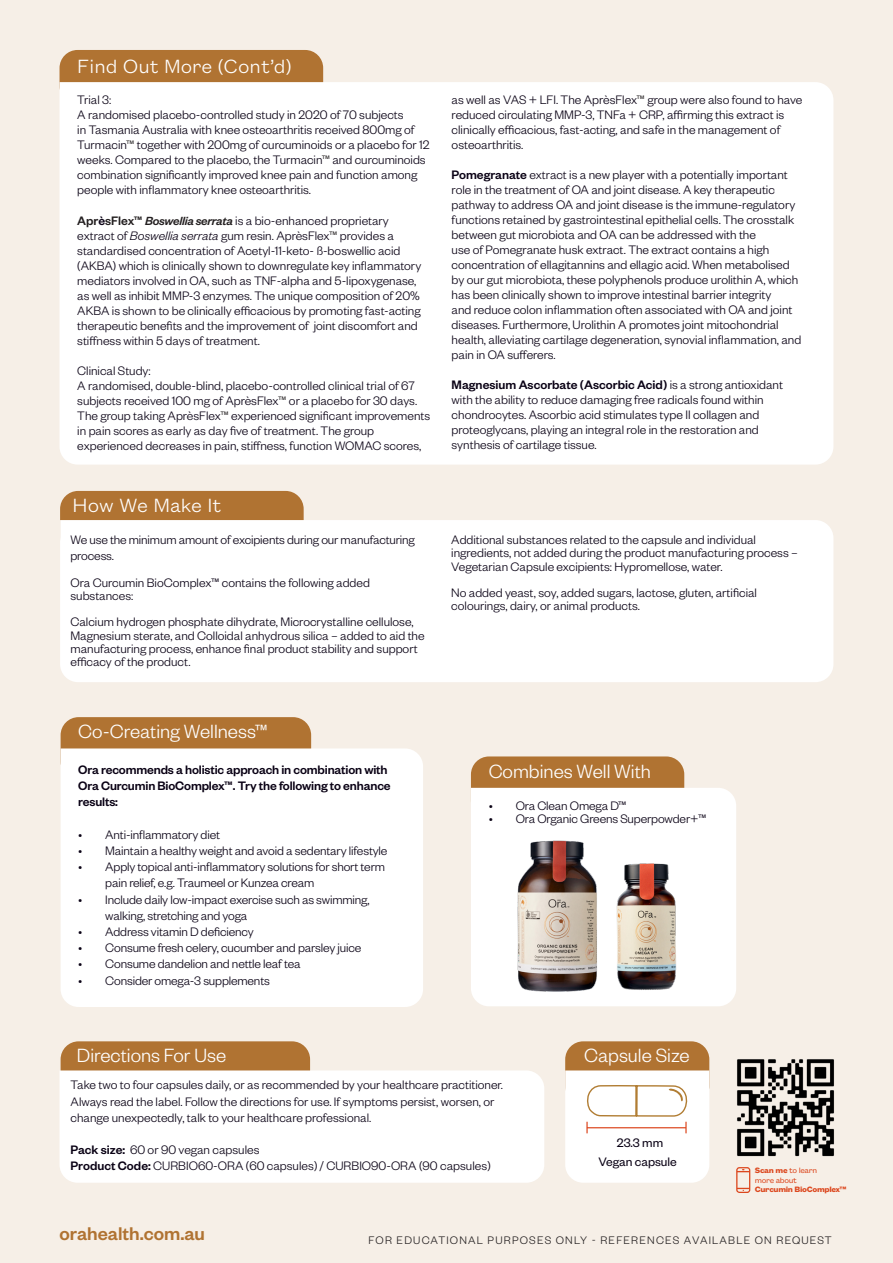
<style>
.page{position:relative;width:893px;height:1263px;background:#f6efe7}
.page>*{position:absolute;margin:0;border:0;box-sizing:border-box;transform-origin:0 0}
.t1{font:300 21px "Founders Grotesk";color:#fff}
.t2{font:300 21px "Founders Grotesk Text";color:#fff}
.t3{font:500 20.25px "Founders Grotesk";color:#b07332}
.t4{font:300 13.5px/15px "Founders Grotesk";color:#0a0215}
.t5{font:500 13.5px/16.2px "Founders Grotesk";letter-spacing:-.01em;color:#0a0215}
.t6{font:13.5px "Founders Grotesk";color:#0a0215}
.t7{font:300 12px "Founders Grotesk";letter-spacing:.1em;color:#231f20}
.t8{font:8.55px "Founders Grotesk Text";letter-spacing:-.04em;color:#dc471e}
.t9{font:700 8.55px "Founders Grotesk Text";letter-spacing:-.04em;color:#dc471e}
.s1{color:#231f20}
.s2{font-weight:500;color:#231f20}
.s3{font-weight:500}
.s4{font-weight:500;font-style:italic;font-size:12.9px;color:#231f20}
.s5{font-style:italic}
.s6{font-weight:700}
</style>
<div class="page">
<div style="left:60px;top:491px;width:244px;height:63px;background:#b07332;border-radius:18px"></div>
<div style="left:60px;top:520px;width:773px;height:162px;background:#fff"></div>
<div style="left:61px;top:1041px;width:249px;height:63px;background:#b07332;border-radius:18px"></div>
<div style="left:565px;top:1041px;width:144px;height:63px;background:#b07332;border-radius:18px"></div>
<div style="left:60px;top:1070px;width:484px;height:113px;background:#fff"></div>
<svg style="left:736px;top:1168px;width:14px;height:25px"></svg>
<svg style="left:565px;top:1070px;width:144px;height:113px;background:#fbf8f5"></svg>
<div style="left:60px;top:50px;width:263px;height:54px;background:#b07332;border-radius:18px"></div>
<div style="left:60px;top:82px;width:773px;height:383px;background:#fff"></div>
<img style="left:737px;top:1059px;width:97px;height:109px">
<div style="left:61px;top:717px;width:250px;height:63px;background:#b07332;border-radius:18px"></div>
<div style="left:61px;top:748px;width:362px;height:259px;background:#fff"></div>
<div style="left:471px;top:756px;width:213px;height:63px;background:#b07332;border-radius:18px"></div>
<div style="left:471px;top:788px;width:265px;height:218px;background:#fff"></div>
<img style="left:647px;top:843px;width:80px;height:162px">
<img style="left:471px;top:826px;width:176px;height:179px">
<p class="t2" style="left:77px;top:52px;width:216px">Find Out More (Cont’d)</p>
<p class="t4" style="left:77px;top:92px;width:35px">Trial 3:</p>
<p class="t4" style="left:77px;top:107px;width:354px">A randomised placebo-controlled study in 2020 of 70 subjects<br>in Tasmania Australia with knee osteoarthritis received 800mg of Turmacin<span class="s1">™</span> together with 200mg of curcuminoids or a placebo for 12 weeks. Compared to the placebo, the Turmacin<span class="s1">™</span> and curcuminoids combination significantly improved knee pain and function among people with inflammatory knee osteoarthritis.</p>
<p class="t4" style="left:77px;top:212px;width:345px"><span class="s2">Apr</span><span class="s3">è</span><span class="s2">sFlex™</span> <span class="s4">Boswellia serrata</span> is a bio-enhanced proprietary extract of <span class="s5">Boswellia serrata</span> gum resin. AprèsFlex<span class="s1">™</span> provides a standardised concentration of Acetyl-11-keto- ß-boswellic acid (AKBA) which is clinically shown to downregulate key inflammatory mediators involved in OA, such as TNF-alpha and 5-lipoxygenase, as well as inhibit MMP-3 enzymes. The unique composition of 20% AKBA is shown to be clinically efficacious by promoting fast-acting therapeutic benefits and the improvement of joint discomfort and stiffness within 5 days of treatment.</p>
<p class="t4" style="left:77px;top:362px;width:75px">Clinical Study:</p>
<p class="t4" style="left:77px;top:377px;width:354px">A randomised, double-blind, placebo-controlled clinical trial of 67 subjects received 100 mg of AprèsFlex<span class="s1">™</span> or a placebo for 30 days.<br>The group taking AprèsFlex<span class="s1">™</span> experienced significant improvements in pain scores as early as day five of treatment. The group experienced decreases in pain, stiffness, function WOMAC scores,</p>
<p class="t2" style="left:73px;top:491px;width:150px">How We Make It</p>
<p class="t4" style="left:71px;top:531px;width:346px;line-height:16.2px">We use the minimum amount of excipients during our manufacturing process.</p>
<p class="t4" style="left:71px;top:575px;width:301px;line-height:13.2px">Ora Curcumin BioComplex™ contains the following added substances:</p>
<p class="t4" style="left:71px;top:615px;width:356px;line-height:13.2px">Calcium hydrogen phosphate dihydrate, Microcrystalline cellulose, Magnesium sterate, and Colloidal anhydrous silica – added to aid the manufacturing process, enhance final product stability and support efficacy of the product.</p>
<p class="t4" style="left:452px;top:92px;width:352px">as well as VAS + LFI. The AprèsFlex<span class="s1">™</span> group were also found to have reduced circulating MMP-3, TNFa + CRP, affirming this extract is clinically efficacious, fast-acting, and safe in the management of osteoarthritis.</p>
<p class="t4" style="left:452px;top:167px;width:351px"><span class="s3">Pomegranate</span> extract is a new player with a potentially important role in the treatment of OA and joint disease. A key therapeutic pathway to address OA and joint disease is the immune-regulatory functions retained by gastrointestinal epithelial cells. The crosstalk between gut microbiota and OA can be addressed with the<br>use of Pomegranate husk extract. The extract contains a high concentration of ellagitannins and ellagic acid. When metabolised by our gut microbiota, these polyphenols produce urolithin A, which has been clinically shown to improve intestinal barrier integrity<br>and reduce colon inflammation often associated with OA and joint diseases. Furthermore, Urolithin A promotes joint mitochondrial health, alleviating cartilage degeneration, synovial inflammation, and pain in OA sufferers.</p>
<p class="t4" style="left:452px;top:377px;width:333px"><span class="s3">Magnesium Ascorbate (Ascorbic Acid)</span> is a strong antioxidant with the ability to reduce damaging free radicals found within chondrocytes. Ascorbic acid stimulates type II collagen and proteoglycans, playing an integral role in the restoration and synthesis of cartilage tissue.</p>
<p class="t4" style="left:451px;top:532px;width:348px;line-height:13.2px">Additional substances related to the capsule and individual ingredients, not added during the product manufacturing process –<br>Vegetarian Capsule excipients: Hypromellose, water.</p>
<p class="t4" style="left:451px;top:585px;width:307px;line-height:13.2px">No added yeast, soy, added sugars, lactose, gluten, artificial colourings, dairy, or animal products.</p>
<p class="t1" style="left:78px;top:719px;width:191px">Co-Creating Wellness™</p>
<p class="t5" style="left:78px;top:761px;width:311px">Ora recommends a holistic approach in combination with</p>
<p class="t5" style="left:78px;top:777px;width:314px">Ora Curcumin BioComplex™. Try the following to enhance results:</p>
<p class="t4" style="left:78px;top:826px;width:143px">• Anti-inflammatory diet</p>
<p class="t4" style="left:78px;top:842px;width:311px">• Maintain a healthy weight and avoid a sedentary lifestyle</p>
<p class="t4" style="left:105px;top:858px;width:281px;line-height:16.2px;text-indent:-27px">• Apply topical anti-inflammatory solutions for short term pain relief, e.g. Traumeel or Kunzea cream</p>
<p class="t4" style="left:105px;top:890px;width:266px;line-height:16.2px;text-indent:-27px">• Include daily low-impact exercise such as swimming, walking, stretching and yoga</p>
<p class="t4" style="left:78px;top:923px;width:177px">• Address vitamin D deficiency</p>
<p class="t4" style="left:78px;top:940px;width:284px">• Consume fresh celery, cucumber and parsley juice</p>
<p class="t4" style="left:78px;top:956px;width:224px">• Consume dandelion and nettle leaf tea</p>
<p class="t4" style="left:78px;top:972px;width:193px">• Consider omega-3 supplements</p>
<p class="t1" style="left:489px;top:758px;width:164px">Combines Well With</p>
<p class="t4" style="left:489px;top:798px;width:139px">• Ora Clean Omega D™</p>
<p class="t4" style="left:489px;top:811px;width:219px">• Ora Organic Greens Superpowder+™</p>
<p class="t1" style="left:77px;top:1042px;width:151px">Directions For Use</p>
<p class="t1" style="left:584px;top:1042px;width:107px">Capsule Size</p>
<p class="t4" style="left:71px;top:1076px;width:434px;line-height:16.5px">Take two to four capsules daily, or as recommended by your healthcare practitioner.<br>Always read the label. Follow the directions for use. If symptoms persist, worsen, or change unexpectedly, talk to your healthcare professional.</p>
<p class="t4" style="left:71px;top:1142px;width:190px"><span class="s3">Pack size:</span> 60 or 90 vegan capsules</p>
<p class="t4" style="left:71px;top:1157px;width:422px"><span class="s3">Product Code:</span> CURBIO60-ORA (60 capsules) / CURBIO90-ORA (90 capsules)</p>
<p class="t8" style="left:755px;top:1164px;width:64px"><span class="s6">Scan me</span> to learn</p>
<p class="t8" style="left:755px;top:1174px;width:44px">more about</p>
<p class="t9" style="left:755px;top:1183px;width:94px">Curcumin BioComplex™</p>
<p class="t6" style="left:617px;top:1134px;width:48px">23.3 mm</p>
<p class="t6" style="left:598px;top:1153px;width:80px">Vegan capsule</p>
<p class="t3" style="left:60px;top:1220px;width:147px">orahealth.com.au</p>
<p class="t7" style="left:369px;top:1232px;width:465px">FOR EDUCATIONAL PURPOSES ONLY - REFERENCES AVAILABLE ON REQUEST</p>
</div>
